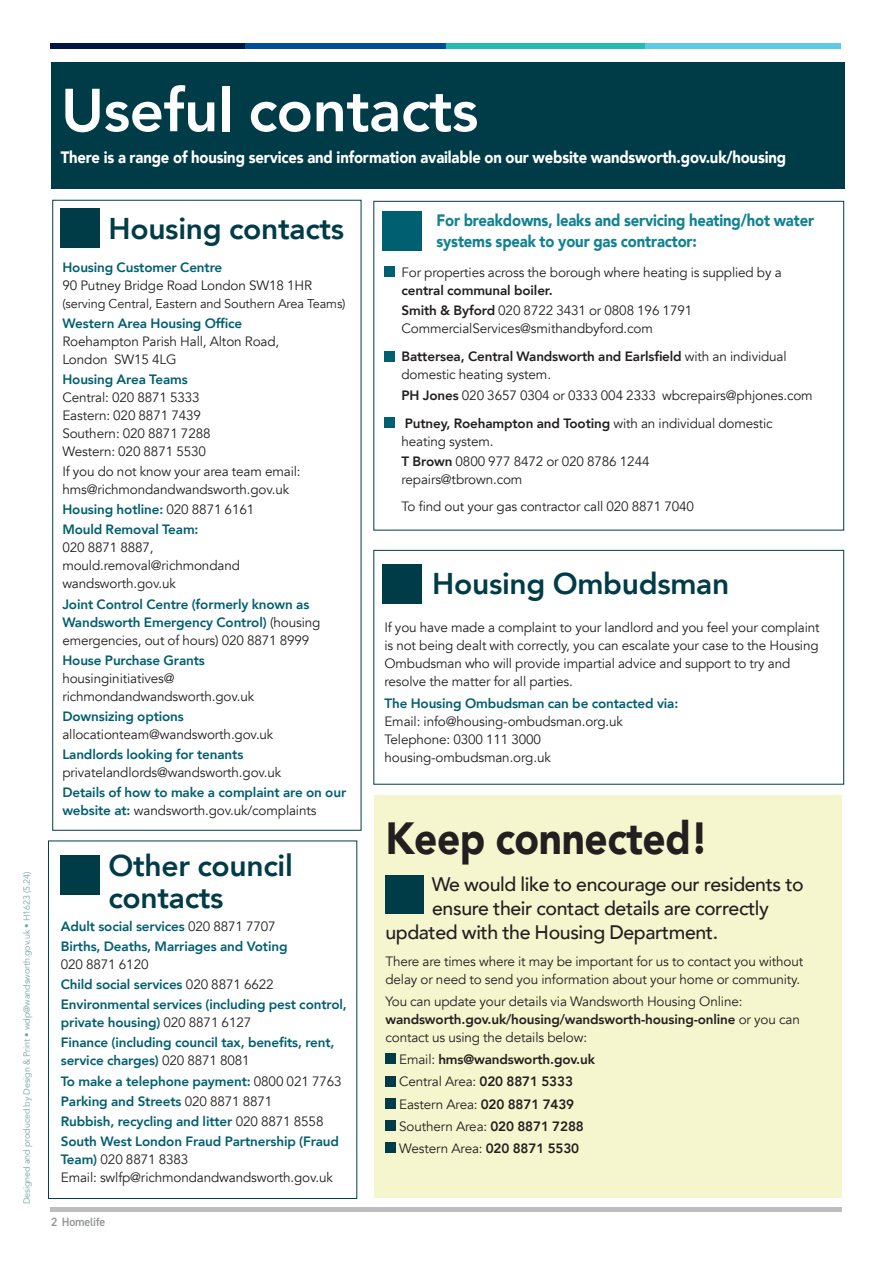
<style>
.page{position:relative;width:893px;height:1263px;background:#fff}
.page>*{position:absolute;margin:0;border:0;box-sizing:border-box;transform-origin:0 0}
.t1{font:800 60px "Avenir";letter-spacing:-.01em;color:#fff}
.t2{font:900 45px "Avenir";letter-spacing:-.01em;color:#231f20;scale:.9 1}
.t3{font:800 30px/31.5px "Avenir";letter-spacing:-.01em;color:#003c48}
.t4{font:500 19.5px "Avenir";letter-spacing:-.02em;color:#231f20}
.t5{font:900 16.5px "Avenir";letter-spacing:-.01em;color:#fff;scale:.9 1}
.t6{font:900 16.5px/21px "Avenir";letter-spacing:-.01em;color:#128293;scale:.9 1}
.t7{font:13.5px/18px "Avenir";letter-spacing:-.01em;color:#231f20}
.t8{font:800 13.5px/20.1px "Avenir";letter-spacing:-.01em;color:#005f70}
.t9{font:800 13.5px/22.2px "Avenir";letter-spacing:-.01em;color:#231f20}
.t10{font:12.75px "Avenir";letter-spacing:-.01em;color:#231f20}
.t11{font:600 12px "DIN2014";letter-spacing:-.02em;color:#939598}
.t12{font:9px "Avenir";letter-spacing:-.01em;color:#75a6a5}
.s1{font-weight:400;color:#231f20}
.s2{font-weight:800;color:#005f70}
.s3{font-weight:400}
.s4{font-weight:800}
</style>
<div class="page">
<div style="left:373px;top:201px;width:471px;height:329px;border:1px solid #003c48"></div>
<div style="left:373px;top:550px;width:471px;height:234px;border:1px solid #003c48"></div>
<div style="left:48px;top:840px;width:309px;height:359px;border:1px solid #003c48"></div>
<div style="left:51px;top:63px;width:793px;height:126px;background:#003c48"></div>
<div style="left:384px;top:266px;width:11px;height:11px;background:#005f70"></div>
<div style="left:384px;top:351px;width:11px;height:10px;background:#005f70"></div>
<div style="left:384px;top:418px;width:11px;height:10px;background:#005f70"></div>
<div style="left:61px;top:208px;width:39px;height:39px;background:#003c48"></div>
<div style="left:382px;top:211px;width:39px;height:40px;background:#005f70"></div>
<div style="left:382px;top:564px;width:39px;height:39px;background:#003c48"></div>
<div style="left:61px;top:856px;width:39px;height:39px;background:#003c48"></div>
<div style="left:374px;top:795px;width:468px;height:402px;background:#f5f6ce"></div>
<div style="left:385px;top:875px;width:39px;height:39px;background:#003c48"></div>
<div style="left:385px;top:1053px;width:11px;height:11px;background:#003c48"></div>
<div style="left:385px;top:1076px;width:11px;height:10px;background:#003c48"></div>
<div style="left:385px;top:1098px;width:11px;height:11px;background:#003c48"></div>
<div style="left:385px;top:1120px;width:11px;height:11px;background:#003c48"></div>
<div style="left:385px;top:1142px;width:11px;height:11px;background:#003c48"></div>
<hr style="left:50px;top:1208px;width:792px;height:4px;background:#bcbdc0">
<div style="left:50px;top:43px;width:196px;height:6px;background:#021544"></div>
<div style="left:246px;top:43px;width:200px;height:6px;background:#014c96"></div>
<div style="left:446px;top:43px;width:200px;height:6px;background:#22bcb5"></div>
<div style="left:646px;top:43px;width:195px;height:6px;background:#5ecae7"></div>
<p class="t12" style="left:21px;top:1204px;width:334px;rotate:-90deg">Designed and produced by Design &amp; Print • wdp@wandsworth.gov.uk • H1623 (5.24)</p>
<h1 class="t1" style="left:61px;top:64px;width:419px">Useful contacts</h1>
<p class="t5" style="left:61px;top:143px;width:807px">There is a range of housing services and information available on our website wandsworth.gov.uk/housing</p>
<h3 class="t3" style="left:108px;top:213px;width:237px">Housing contacts</h3>
<p class="t8" style="left:62px;top:257px;width:161px">Housing Customer Centre</p>
<p class="t7" style="left:62px;top:276px;width:251px">90 Putney Bridge Road London SW18 1HR</p>
<p class="t10" style="left:62px;top:296px;width:285px">(serving Central, Eastern and Southern Area Teams)</p>
<p class="t8" style="left:62px;top:313px;width:181px">Western Area Housing Office</p>
<p class="t7" style="left:62px;top:333px;width:218px">Roehampton Parish Hall, Alton Road,<br>London SW15 4LG</p>
<p class="t8" style="left:62px;top:369px;width:127px">Housing Area Teams</p>
<p class="t7" style="left:62px;top:389px;width:150px">Central: 020 8871 5333<br>Eastern: 020 8871 7439<br>Southern: 020 8871 7288<br>Western: 020 8871 5530</p>
<p class="t7" style="left:62px;top:463px;width:240px">If you do not know your area team email: hms@richmondandwandsworth.gov.uk</p>
<p class="t8" style="left:62px;top:500px;width:193px">Housing hotline: <span class="s1">020 8871 6161<br></span>Mould Removal Team:</p>
<p class="t7" style="left:62px;top:539px;width:179px">020 8871 8887, mould.removal@richmondand wandsworth.gov.uk</p>
<p class="t8" style="left:62px;top:595px;width:260px;line-height:18px">Joint Control Centre (formerly known as<br>Wandsworth Emergency Control) <span class="s1">(housing emergencies, out of hours) 020 8871 8999</span></p>
<p class="t8" style="left:62px;top:650px;width:144px">House Purchase Grants</p>
<p class="t7" style="left:62px;top:669px;width:193px">housinginitiatives@ richmondandwandsworth.gov.uk</p>
<p class="t8" style="left:62px;top:706px;width:123px">Downsizing options</p>
<p class="t7" style="left:62px;top:725px;width:213px">allocationteam@wandsworth.gov.uk</p>
<p class="t8" style="left:62px;top:744px;width:182px">Landlords looking for tenants</p>
<p class="t7" style="left:62px;top:763px;width:221px">privatelandlords@wandsworth.gov.uk</p>
<p class="t8" style="left:62px;top:783px;width:285px;line-height:18px">Details of how to make a complaint are on our website at: <span class="s1">wandsworth.gov.uk/complaints</span></p>
<h3 class="t3" style="left:108px;top:850px;width:186px">Other council contacts</h3>
<p class="t8" style="left:61px;top:916px;width:228px">Adult social services <span class="s1">020 8871 7707<br></span>Births, Deaths, Marriages and Voting</p>
<p class="t8" style="left:61px;top:954px;width:287px"><span class="s1">020 8871 6120<br></span>Child social services <span class="s1">020 8871 6622<br></span>Environmental services (including pest control,</p>
<p class="t8" style="left:61px;top:1012px;width:275px">private housing) <span class="s1">020 8871 6127<br></span>Finance (including council tax, benefits, rent,</p>
<p class="t8" style="left:61px;top:1051px;width:282px">service charges) <span class="s1">020 8871 8081<br></span>To make a telephone payment: <span class="s1">0800 021 7763<br></span>Parking and Streets <span class="s1">020 8871 8871<br></span>Rubbish, recycling and litter <span class="s1">020 8871 8558<br></span>South West London Fraud Partnership (Fraud</p>
<p class="t7" style="left:61px;top:1150px;width:274px"><span class="s2">Team)</span> 020 8871 8383<br>Email: swlfp@richmondandwandsworth.gov.uk</p>
<p class="t11" style="left:51px;top:1214px;width:56px">2 Homelife</p>
<p class="t6" style="left:436px;top:209px;width:421px">For breakdowns, leaks and servicing heating/hot water systems speak to your gas contractor:</p>
<p class="t7" style="left:401px;top:263px;width:382px">For properties across the borough where heating is supplied by a</p>
<p class="t9" style="left:401px;top:280px;width:292px;line-height:20.1px">central communal boiler.<br>Smith &amp; Byford <span class="s3">020 8722 3431 or 0808 196 1791</span></p>
<p class="t7" style="left:401px;top:314px;width:387px;line-height:28.7px">CommercialServices@smithandbyford.com<br><span class="s4">Battersea, Central Wandsworth and Earlsfield</span> with an individual</p>
<p class="t7" style="left:401px;top:365px;width:413px;line-height:20.1px">domestic heating system.<br><span class="s4">PH Jones</span> 020 3657 0304 or 0333 004 2333 wbcrepairs@phjones.com</p>
<p class="t7" style="left:401px;top:415px;width:373px"><span class="s4">Putney, Roehampton and Tooting</span> with an individual domestic heating system.</p>
<p class="t7" style="left:401px;top:453px;width:250px"><span class="s4">T Brown</span> 0800 977 8472 or 020 8786 1244 repairs@tbrown.com</p>
<p class="t7" style="left:401px;top:497px;width:294px">To find out your gas contractor call 020 8871 7040</p>
<h3 class="t3" style="left:432px;top:568px;width:299px">Housing Ombudsman</h3>
<p class="t7" style="left:384px;top:618px;width:437px">If you have made a complaint to your landlord and you feel your complaint is not being dealt with correctly, you can escalate your case to the Housing Ombudsman who will provide impartial advice and support to try and resolve the matter for all parties.</p>
<p class="t8" style="left:384px;top:693px;width:295px">The Housing Ombudsman can be contacted via:</p>
<p class="t7" style="left:384px;top:712px;width:240px">Email: info@housing-ombudsman.org.uk<br>Telephone: 0300 111 3000 housing-ombudsman.org.uk</p>
<h2 class="t2" style="left:385px;top:800px;width:360px">Keep connected!</h2>
<h3 class="t4" style="left:432px;top:867px;width:373px">We would like to encourage our residents to</h3>
<h3 class="t4" style="left:432px;top:891px;width:338px">ensure their contact details are correctly</h3>
<h3 class="t4" style="left:385px;top:915px;width:334px">updated with the Housing Department.</h3>
<p class="t7" style="left:385px;top:952px;width:419px">There are times where it may be important for us to contact you without delay or need to send you information about your home or community.</p>
<p class="t7" style="left:385px;top:992px;width:416px">You can update your details via Wandsworth Housing Online: <span class="s4">wandsworth.gov.uk/housing/wandsworth-housing-online</span> or you can contact us using the details below:</p>
<p class="t9" style="left:399px;top:1048px;width:197px"><span class="s3">Email:</span> hms@wandsworth.gov.uk<br><span class="s3">Central Area:</span> 020 8871 5333<br><span class="s3">Eastern Area:</span> 020 8871 7439<br><span class="s3">Southern Area:</span> 020 8871 7288<br><span class="s3">Western Area:</span> 020 8871 5530</p>
</div>
